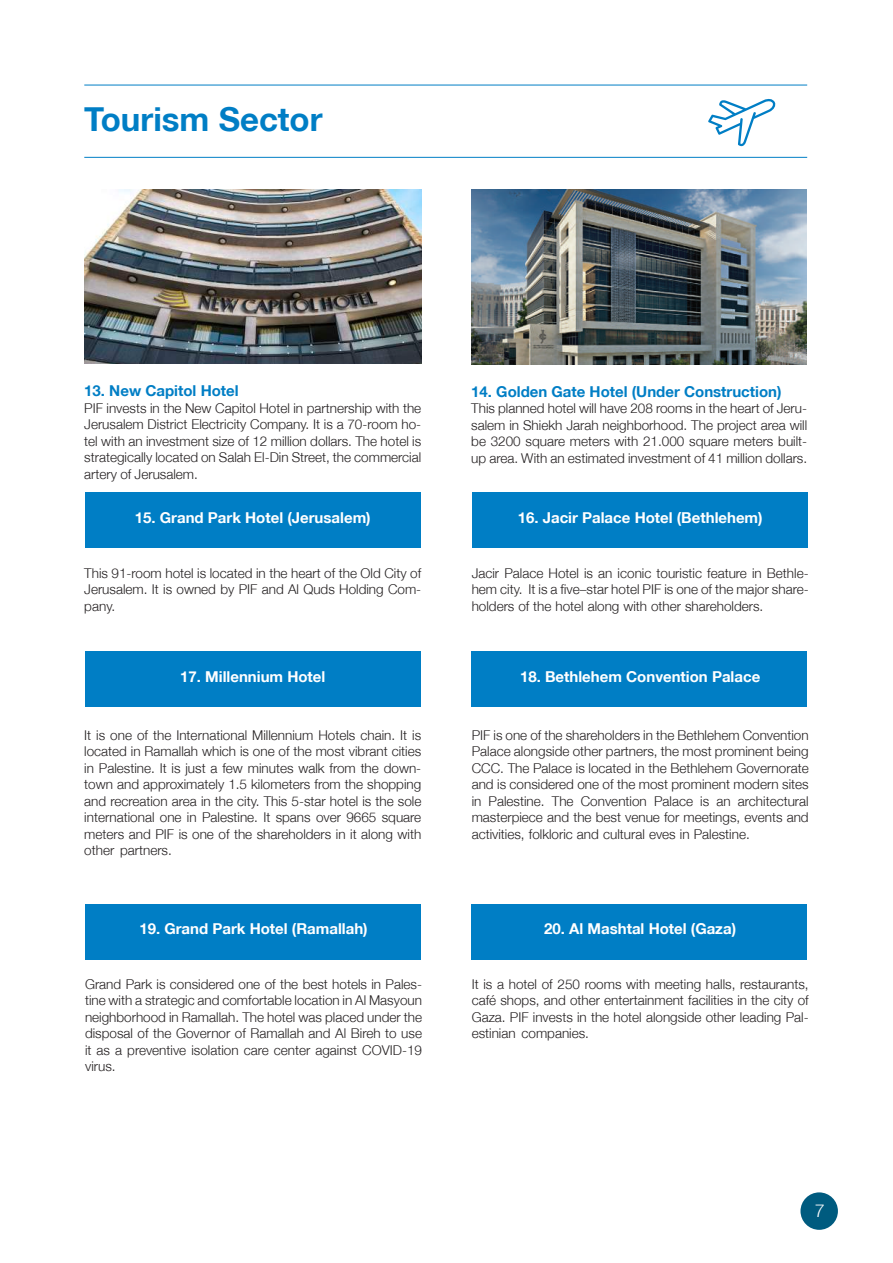
<style>
.page{position:relative;width:893px;height:1263px;background:#fff}
.page>*{position:absolute;margin:0;border:0;box-sizing:border-box;transform-origin:0 0}
.t1{font:700 33px "Helvetica Neue LT Arabic";color:#007ec5}
.t2{font:300 18px "Helvetica Neue LT Arabic";color:#fff}
.t3{font:700 15px "Helvetica Neue LT Arabic";color:#fff}
.t4{font:700 15px "Helvetica Neue LT Arabic";color:#007ec5}
.t5{font:300 13.5px/16.5px "Helvetica Neue LT Arabic";color:#231f20;text-align:justify}
</style>
<div class="page">
<hr style="left:84px;top:85px;width:723px;height:1px;background:#007ec5">
<hr style="left:84px;top:157px;width:723px;height:1px;background:#007ec5">
<img style="left:84px;top:189px;width:337px;height:174px">
<img style="left:471px;top:189px;width:336px;height:176px">
<div style="left:85px;top:493px;width:336px;height:55px;background:#007ec5"></div>
<div style="left:85px;top:652px;width:336px;height:55px;background:#007ec5"></div>
<div style="left:472px;top:493px;width:336px;height:55px;background:#007ec5"></div>
<div style="left:85px;top:904px;width:336px;height:55px;background:#007ec5"></div>
<div style="left:472px;top:652px;width:335px;height:55px;background:#007ec5"></div>
<div style="left:472px;top:904px;width:335px;height:55px;background:#007ec5"></div>
<svg style="left:708px;top:99px;width:68px;height:47px"></svg>
<div style="left:800px;top:1192px;width:38px;height:38px;background:#005b7f;border-radius:50%"></div>
<h1 class="t1" style="left:84px;top:100px;width:240px">Tourism Sector</h1>
<p class="t4" style="left:84px;top:382px;width:156px">13. New Capitol Hotel</p>
<p class="t5" style="left:84px;top:400px;width:339px">PIF invests in the New Capitol Hotel in partnership with the Jerusalem District Electricity Company. It is a 70-room ho&shy;tel with an investment size of 12 million dollars. The hotel is strategically located on Salah El-Din Street, the commercial artery of Jerusalem.</p>
<p class="t3" style="left:135px;top:509px;width:237px">15. Grand Park Hotel (Jerusalem)</p>
<p class="t5" style="left:84px;top:565px;width:338px">This 91-room hotel is located in the heart of the Old City of Jerusalem. It is owned by PIF and Al Quds Holding Com&shy;pany.</p>
<p class="t4" style="left:471px;top:383px;width:312px">14. Golden Gate Hotel (Under Construction)</p>
<p class="t5" style="left:471px;top:400px;width:337px">This planned hotel will have 208 rooms in the heart of Jeru&shy;salem in Shiekh Jarah neighborhood. The project area will be 3200 square meters with 21.000 square meters built&shy;up area. With an estimated investment of 41 million dollars.</p>
<p class="t3" style="left:518px;top:509px;width:246px">16. Jacir Palace Hotel (Bethlehem)</p>
<p class="t5" style="left:472px;top:565px;width:338px">Jacir Palace Hotel is an iconic touristic feature in Bethle&shy;hem city. It is a five–star hotel PIF is one of the major share&shy;holders of the hotel along with other shareholders.</p>
<p class="t3" style="left:180px;top:668px;width:147px">17. Millennium Hotel</p>
<p class="t3" style="left:520px;top:668px;width:242px">18. Bethlehem Convention Palace</p>
<p class="t5" style="left:84px;top:727px;width:339px">It is one of the International Millennium Hotels chain. It is located in Ramallah which is one of the most vibrant cities in Palestine. It is just a few minutes walk from the down&shy;town and approximately 1.5 kilometers from the shopping and recreation area in the city. This 5-star hotel is the sole international one in Palestine. It spans over 9665 square meters and PIF is one of the shareholders in it along with other partners.</p>
<p class="t3" style="left:139px;top:920px;width:230px">19. Grand Park Hotel (Ramallah)</p>
<p class="t5" style="left:472px;top:727px;width:339px">PIF is one of the shareholders in the Bethlehem Convention Palace alongside other partners, the most prominent being CCC. The Palace is located in the Bethlehem Governorate and is considered one of the most prominent modern sites in Palestine. The Convention Palace is an architectural masterpiece and the best venue for meetings, events and activities, folkloric and cultural eves in Palestine.</p>
<p class="t3" style="left:544px;top:920px;width:193px">20. Al Mashtal Hotel (Gaza)</p>
<p class="t5" style="left:85px;top:976px;width:338px">Grand Park is considered one of the best hotels in Pales&shy;tine with a strategic and comfortable location in Al Masyoun neighborhood in Ramallah. The hotel was placed under the disposal of the Governor of Ramallah and Al Bireh to use it as a preventive isolation care center against COVID-19 virus.</p>
<p class="t5" style="left:472px;top:976px;width:338px">It is a hotel of 250 rooms with meeting halls, restaurants, café shops, and other entertainment facilities in the city of Gaza. PIF invests in the hotel alongside other leading Pal&shy;estinian companies.</p>
<h2 class="t2" style="left:815px;top:1200px;width:12px">7</h2>
</div>
